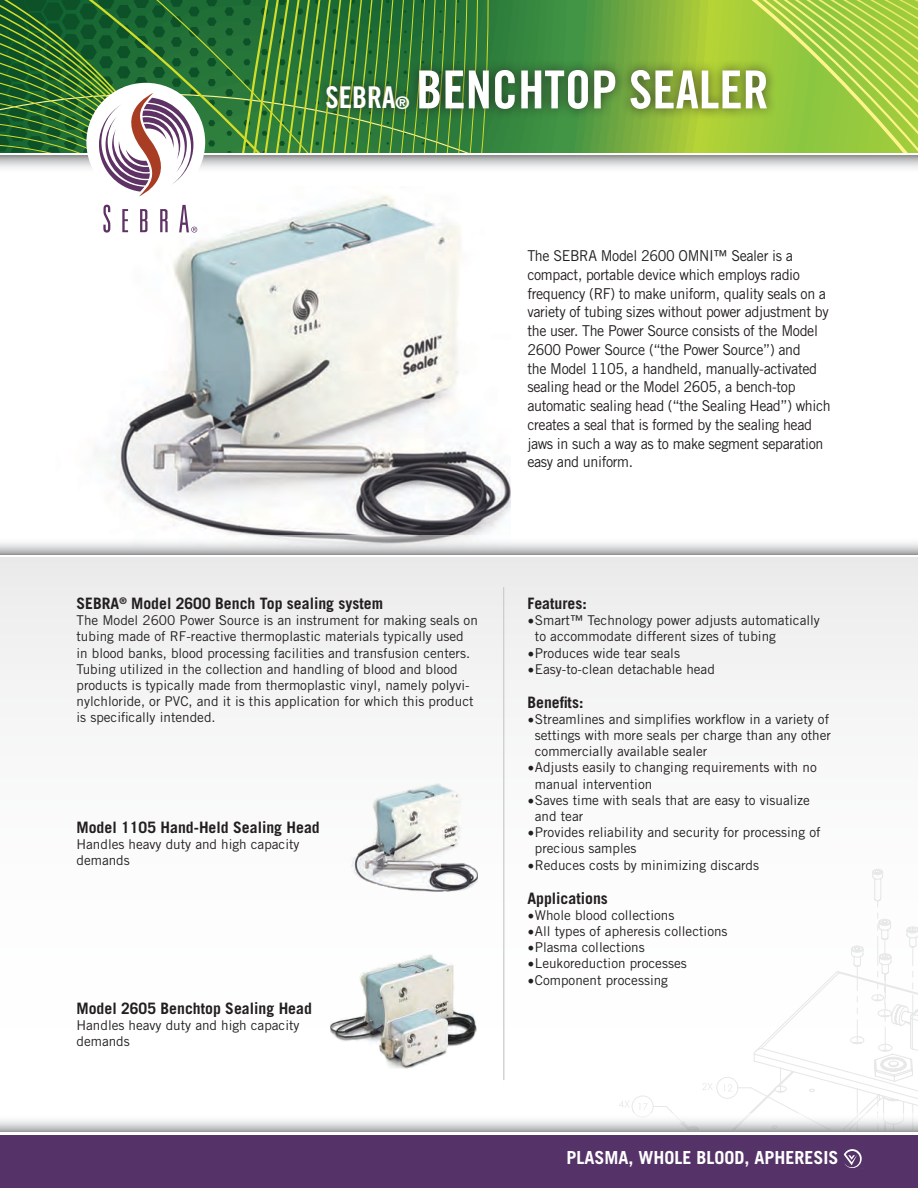
<style>
.page{position:relative;width:918px;height:1188px;background:#fff}
.page>*{position:absolute;margin:0;border:0;box-sizing:border-box;transform-origin:0 0}
.t1{font:52.5px "Trade Gothic LT Std Bd Cn 20";color:#fff}
.t2{font:30px "Trade Gothic LT Std Bd Cn 20";color:#fff}
.t3{font:700 18.6px "Trade Gothic LT Std";color:#fff}
.t4{font:700 18px "Trade Gothic LT Std";color:#fff}
.t5{font:700 15.75px "Trade Gothic LT Std";color:#231f20}
.t6{font:15px/18.8px "Trade Gothic LT Std";letter-spacing:-.025em;color:#231f20;scale:.95 1}
.t7{font:13.5px/16.2px "Trade Gothic LT Std";color:#231f20}
.s1{font-family:"Trade Gothic LT Std";font-weight:700;font-size:17.55px}
.s2{font-family:"Minion Pro";font-size:18px}
</style>
<div class="page">
<img style="left:95px;top:195px;width:415px;height:341px">
<div style="left:0;top:557px;width:918px;height:512px;background:linear-gradient(to right,#f8f8f8,#f6f6f6)"></div>
<svg style="left:754px;top:900px;width:164px;height:213px"></svg>
<svg style="left:702px;top:1071px;width:162px;height:42px"></svg>
<svg style="left:619px;top:1095px;width:54px;height:18px"></svg>
<svg style="left:0;top:536px;width:918px;height:18px"></svg>
<svg style="left:0;top:1113px;width:918px;height:19px"></svg>
<hr style="left:504px;top:587px;width:1px;height:493px;background:#e6e7e8">
<hr style="left:503px;top:587px;width:1px;height:493px;background:#bcbec0">
<div style="left:0;top:1136px;width:918px;height:52px;background:#553369"></div>
<svg style="left:844px;top:1149px;width:18px;height:19px"></svg>
<svg style="left:515px;top:0;width:99px;height:153px;background:#459342"></svg>
<svg style="left:425px;top:0;width:90px;height:57px;background:#327d38"></svg>
<svg style="left:0;top:9px;width:425px;height:15px;background:#25682d"></svg>
<svg style="left:0;top:24px;width:425px;height:22px;background:#2d6f2d"></svg>
<svg style="left:0;top:61px;width:543px;height:92px;background:#367933"></svg>
<svg style="left:614px;top:0;width:304px;height:153px;background:#9fca43"></svg>
<svg style="left:0;top:156px;width:918px;height:12px;background:#cdcece"></svg>
<svg style="left:87px;top:0;width:293px;height:197px"></svg>
<svg style="left:103px;top:205px;width:7px;height:28px"></svg>
<svg style="left:122px;top:209px;width:6px;height:23px"></svg>
<svg style="left:140px;top:209px;width:8px;height:23px"></svg>
<svg style="left:160px;top:209px;width:8px;height:23px"></svg>
<svg style="left:179px;top:205px;width:18px;height:28px"></svg>
<div style="left:316px;top:59px;width:461px;height:62px;background:#231f20;opacity:.75"></div>
<img style="left:330px;top:955px;width:147px;height:114px">
<img style="left:353px;top:783px;width:125px;height:109px">
<p class="t2" style="left:325px;top:79px;width:85px">SEBRA<span class="s1">®</span></p>
<p class="t1" style="left:416px;top:58px;width:354px">BENCHTOP SEALER</p>
<p class="t6" style="left:527px;top:246px;width:321px">The SEBRA Model 2600 OMNI™ Sealer is a compact, portable device which employs radio frequency (RF) to make uniform, quality seals on a variety of tubing sizes without power adjustment by the user. The Power Source consists of the Model 2600 Power Source (“the Power Source”) and<br>the Model 1105, a handheld, manually-activated sealing head or the Model 2605, a bench-top automatic sealing head (“the Sealing Head”) which creates a seal that is formed by the sealing head jaws in such a way as to make segment separation easy and uniform.</p>
<p class="t5" style="left:76px;top:594px;width:308px">SEBRA<sup>®</sup> Model 2600 Bench Top sealing system</p>
<p class="t7" style="left:76px;top:612px;width:403px">The Model 2600 Power Source is an instrument for making seals on tubing made of RF-reactive thermoplastic materials typically used in blood banks, blood processing facilities and transfusion centers.<br>Tubing utilized in the collection and handling of blood and blood products is typically made from thermoplastic vinyl, namely polyvi&shy;nylchloride, or PVC, and it is this application for which this product is specifically intended.</p>
<p class="t5" style="left:76px;top:818px;width:245px">Model 1105 Hand-Held Sealing Head</p>
<p class="t7" style="left:76px;top:836px;width:225px">Handles heavy duty and high capacity demands</p>
<p class="t5" style="left:76px;top:999px;width:237px">Model 2605 Benchtop Sealing Head</p>
<p class="t7" style="left:76px;top:1017px;width:225px">Handles heavy duty and high capacity demands</p>
<p class="t5" style="left:527px;top:594px;width:61px">Features:</p>
<p class="t7" style="left:535px;top:612px;width:287px;text-indent:-8px"><span class="s2">•</span>Smart™ Technology power adjusts automatically to accommodate different sizes of tubing</p>
<p class="t7" style="left:527px;top:645px;width:154px"><span class="s2">•</span>Produces wide tear seals</p>
<p class="t7" style="left:527px;top:661px;width:189px"><span class="s2">•</span>Easy-to-clean detachable head</p>
<p class="t5" style="left:527px;top:692px;width:58px">Benefits:</p>
<p class="t7" style="left:535px;top:711px;width:298px;text-indent:-8px"><span class="s2">•</span>Streamlines and simplifies workflow in a variety of settings with more seals per charge than any other commercially available sealer</p>
<p class="t7" style="left:535px;top:759px;width:283px;text-indent:-8px"><span class="s2">•</span>Adjusts easily to changing requirements with no manual intervention</p>
<p class="t7" style="left:535px;top:792px;width:277px;text-indent:-8px"><span class="s2">•</span>Saves time with seals that are easy to visualize and tear</p>
<p class="t7" style="left:535px;top:824px;width:287px;text-indent:-8px"><span class="s2">•</span>Provides reliability and security for processing of precious samples</p>
<p class="t7" style="left:527px;top:857px;width:233px"><span class="s2">•</span>Reduces costs by minimizing discards</p>
<p class="t5" style="left:527px;top:888px;width:82px">Applications</p>
<p class="t7" style="left:527px;top:907px;width:149px"><span class="s2">•</span>Whole blood collections</p>
<p class="t7" style="left:527px;top:923px;width:202px"><span class="s2">•</span>All types of apheresis collections</p>
<p class="t7" style="left:527px;top:939px;width:119px"><span class="s2">•</span>Plasma collections</p>
<p class="t7" style="left:527px;top:955px;width:161px"><span class="s2">•</span>Leukoreduction processes</p>
<p class="t7" style="left:527px;top:972px;width:142px"><span class="s2">•</span>Component processing</p>
<p class="t3" style="left:634px;top:1144px;width:218px">CATHETER MANUFACTURING</p>
<p class="t4" style="left:566px;top:1146px;width:274px">PLASMA, WHOLE BLOOD, APHERESIS</p>
</div>
